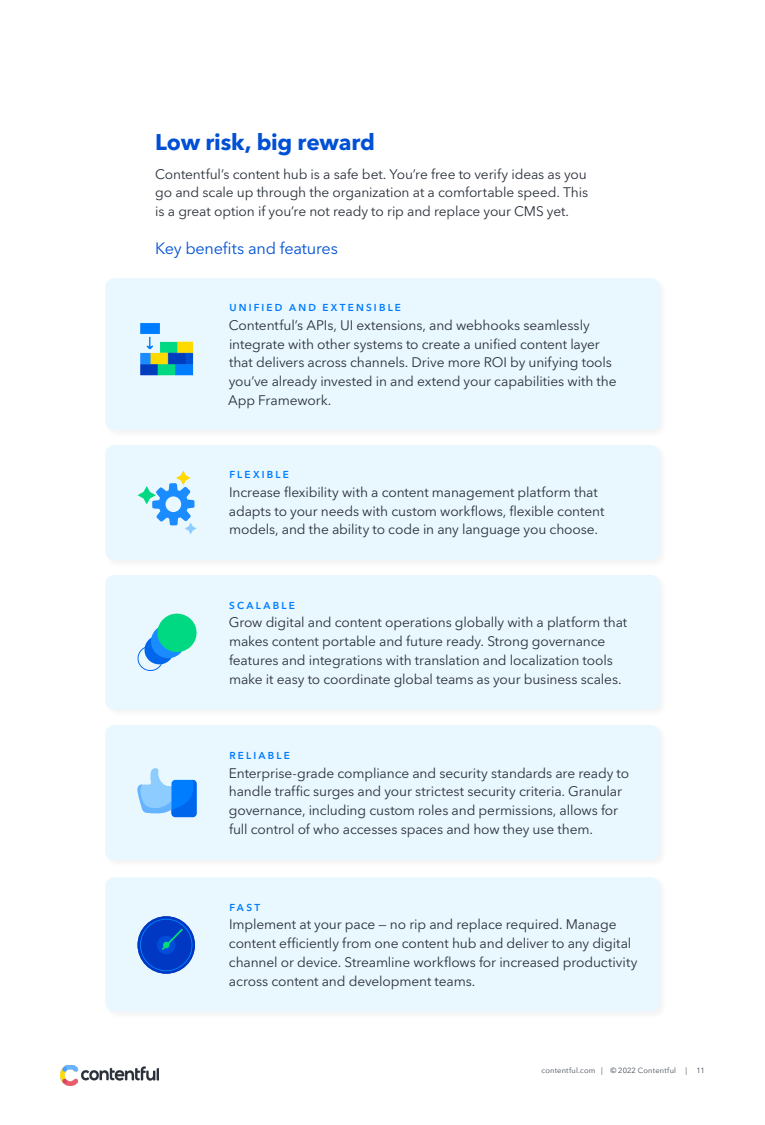
<style>
.page{position:relative;width:765px;height:1125px;background:#fff}
.page>*{position:absolute;margin:0;border:0;box-sizing:border-box;transform-origin:0 0}
.t1{font:700 22.5px "Avenir Next LT Pro";letter-spacing:-.005em;color:#0050d5}
.t2{font:16.25px "Avenir Next LT Pro";letter-spacing:-.015em;color:#0050d5}
.t3{font:13.75px/18.8px "Avenir Next LT Pro";letter-spacing:-.01em;color:#2a3039}
.t4{font:600 10px "Avenir Next LT Pro";letter-spacing:.22em;color:#007cff}
.t5{font:7.5px "Avenir Next";letter-spacing:.025em;color:#404953}
</style>
<div class="page">
<img style="left:60px;top:1065px;width:99px;height:20px">
<div style="left:103px;top:276px;width:565px;height:162px;background:#fafafa"></div>
<div style="left:105px;top:278px;width:555px;height:152px;background:#e9f7ff;border-radius:9px"></div>
<div style="left:103px;top:443px;width:565px;height:125px;background:#fafafa"></div>
<div style="left:105px;top:445px;width:555px;height:115px;background:#e9f7ff;border-radius:9px"></div>
<div style="left:105px;top:575px;width:555px;height:135px;background:#e9f7ff;border-radius:9px"></div>
<div style="left:103px;top:723px;width:565px;height:146px;background:#fbfbfb"></div>
<div style="left:105px;top:725px;width:555px;height:135px;background:#e9f7ff;border-radius:9px"></div>
<div style="left:103px;top:875px;width:565px;height:144px;background:#f9f9f9"></div>
<div style="left:105px;top:877px;width:555px;height:134px;background:#e9f7ff;border-radius:9px"></div>
<img style="left:140px;top:323px;width:54px;height:53px">
<svg style="left:138px;top:916px;width:57px;height:58px"></svg>
<svg style="left:140px;top:919px;width:52px;height:52px;background:#1855cc"></svg>
<svg style="left:138px;top:471px;width:59px;height:63px"></svg>
<svg style="left:137px;top:613px;width:60px;height:58px"></svg>
<svg style="left:137px;top:768px;width:60px;height:49px"></svg>
<h1 class="t1" style="left:155px;top:128px;width:221px">Low risk, big reward</h1>
<p class="t3" style="left:155px;top:164px;width:435px;text-align:justify">Contentful’s content hub is a safe bet. You’re free to verify ideas as you go and scale up through the organization at a comfortable speed. This is a great option if you’re not ready to rip and replace your CMS yet.</p>
<p class="t2" style="left:155px;top:238px;width:184px">Key benefits and features</p>
<p class="t4" style="left:229px;top:301px;width:173px">UNIFIED AND EXTENSIBLE</p>
<p class="t3" style="left:228px;top:316px;width:390px">Contentful’s APIs, UI extensions, and webhooks seamlessly integrate with other systems to create a unified content layer that delivers across channels. Drive more ROI by unifying tools you’ve already invested in and extend your capabilities with the App Framework.</p>
<p class="t4" style="left:229px;top:469px;width:61px">FLEXIBLE</p>
<p class="t3" style="left:229px;top:483px;width:377px">Increase flexibility with a content management platform that adapts to your needs with custom workflows, flexible content models, and the ability to code in any language you choose.</p>
<p class="t4" style="left:229px;top:599px;width:67px">SCALABLE</p>
<p class="t3" style="left:229px;top:613px;width:400px">Grow digital and content operations globally with a platform that makes content portable and future ready. Strong governance features and integrations with translation and localization tools make it easy to coordinate global teams as your business scales.</p>
<p class="t4" style="left:229px;top:749px;width:62px">RELIABLE</p>
<p class="t3" style="left:229px;top:763px;width:402px">Enterprise-grade compliance and security standards are ready to handle traffic surges and your strictest security criteria. Granular governance, including custom roles and permissions, allows for full control of who accesses spaces and how they use them.</p>
<p class="t4" style="left:229px;top:901px;width:32px">FAST</p>
<p class="t3" style="left:229px;top:915px;width:410px">Implement at your pace — no rip and replace required. Manage content efficiently from one content hub and deliver to any digital channel or device. Streamline workflows for increased productivity across content and development teams.</p>
<p class="t5" style="left:541px;top:1064px;width:147px">contentful.com | © 2022 Contentful |</p>
<p class="t5" style="left:697px;top:1064px;width:10px">11</p>
</div>
